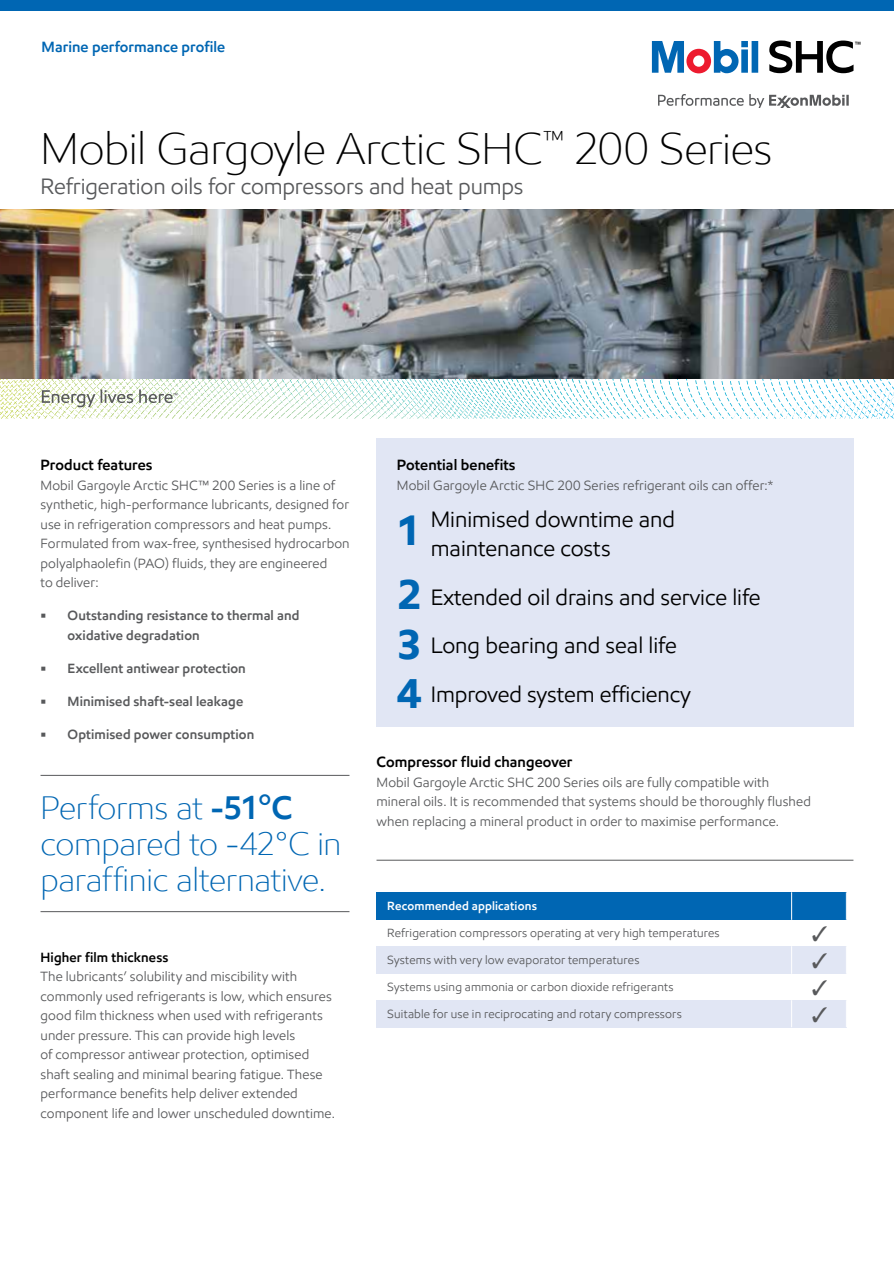
<style>
.page{position:relative;width:894px;height:1264px;background:#fff}
.page>*{position:absolute;margin:0;border:0;box-sizing:border-box;transform-origin:0 0}
.t1{font:300 45px "E Mprint";letter-spacing:-.01em;color:#000}
.t2{font:300 33px/36px "E Mprint";letter-spacing:-.01em;color:#0066b3}
.t3{font:22.5px/48.8px "E Mprint";color:#000}
.t4{font:22.5px "E Mprint";letter-spacing:-.005em;color:#58595b}
.t5{font:600 15px "E Mprint";letter-spacing:.005em;color:#000}
.t6{font:600 15px "E Mprint";letter-spacing:.005em;color:#0066b3}
.t7{font:13.5px/19.5px "E Mprint";letter-spacing:.01em;color:#58595b}
.t8{font:600 13.5px/19.5px "E Mprint";letter-spacing:.01em;color:#58595b}
.t9{font:600 13.5px "E Mprint";letter-spacing:.01em;color:#000}
.t10{font:12px "E Mprint";letter-spacing:.015em;color:#58595b}
.t11{font:600 12px "E Mprint";letter-spacing:.015em;color:#fff}
.s1{font-weight:600}
.s2{font-weight:700;font-size:42px;color:#0066b3}
</style>
<div class="page">
<div style="left:0;top:0;width:893px;height:11px;background:#0066b3"></div>
<svg style="left:165px;top:378px;width:728px;height:5px"></svg>
<svg style="left:42px;top:389px;width:135px;height:18px"></svg>
<svg style="left:658px;top:94px;width:85px;height:12px"></svg>
<svg style="left:749px;top:94px;width:99px;height:13px"></svg>
<svg style="left:651px;top:41px;width:107px;height:32px"></svg>
<svg style="left:769px;top:41px;width:91px;height:32px"></svg>
<img style="left:0;top:209px;width:893px;height:169px">
<div style="left:376px;top:439px;width:477px;height:288px;background:#e1e6f4"></div>
<div style="left:376px;top:892px;width:415px;height:27px;background:#0066b3"></div>
<div style="left:791px;top:892px;width:55px;height:27px;background:#0066b3"></div>
<div style="left:376px;top:946px;width:415px;height:27px;background:#e1e6f4"></div>
<div style="left:791px;top:946px;width:55px;height:27px;background:#e1e6f4"></div>
<div style="left:376px;top:1000px;width:415px;height:27px;background:#e1e6f4"></div>
<div style="left:791px;top:1000px;width:55px;height:27px;background:#e1e6f4"></div>
<svg style="left:791px;top:892px;width:1px;height:135px"></svg>
<svg style="left:845px;top:892px;width:1px;height:82px"></svg>
<hr style="left:40px;top:775px;width:309px;height:1px;background:#58595b">
<hr style="left:40px;top:911px;width:309px;height:1px;background:#58595b">
<hr style="left:376px;top:860px;width:477px;height:1px;background:#58595b">
<p class="t6" style="left:42px;top:38px;width:185px">Marine performance profile</p>
<h1 class="t1" style="left:40px;top:120px;width:733px">Mobil Gargoyle Arctic SHC<sup>™</sup> 200 Series</h1>
<h3 class="t4" style="left:40px;top:172px;width:484px">Refrigeration oils for compressors and heat pumps</h3>
<h2 class="t5" style="left:40px;top:456px;width:113px">Product features</h2>
<p class="t7" style="left:40px;top:475px;width:310px">Mobil Gargoyle Arctic SHC™ 200 Series is a line of synthetic, high-performance lubricants, designed for use in refrigeration compressors and heat pumps.<br>Formulated from wax-free, synthesised hydrocarbon polyalphaolefin (PAO) fluids, they are engineered<br>to deliver:</p>
<p class="t8" style="left:68px;top:606px;width:233px;text-indent:-27px">• Outstanding resistance to thermal and oxidative degradation</p>
<p class="t8" style="left:40px;top:658px;width:207px">• Excellent antiwear protection</p>
<p class="t8" style="left:40px;top:691px;width:204px">• Minimised shaft-seal leakage</p>
<p class="t8" style="left:40px;top:724px;width:215px">• Optimised power consumption</p>
<p class="t2" style="left:40px;top:789px;width:302px">Performs at <span class="s1">-51°C </span>compared to -42°C in paraffinic alternative.</p>
<h2 class="t9" style="left:40px;top:949px;width:129px">Higher film thickness</h2>
<p class="t7" style="left:40px;top:967px;width:296px">The lubricants’ solubility and miscibility with commonly used refrigerants is low, which ensures good film thickness when used with refrigerants under pressure. This can provide high levels<br>of compressor antiwear protection, optimised shaft sealing and minimal bearing fatigue. These performance benefits help deliver extended component life and lower unscheduled downtime.</p>
<h2 class="t5" style="left:396px;top:456px;width:120px">Potential benefits</h2>
<p class="t7" style="left:396px;top:475px;width:378px">Mobil Gargoyle Arctic SHC 200 Series refrigerant oils can offer:*</p>
<p class="t3" style="left:430px;top:505px;width:245px;line-height:28.5px;text-indent:-34px"><span class="s2">1</span> Minimised downtime and maintenance costs</p>
<p class="t3" style="left:397px;top:572px;width:365px"><span class="s2">2</span> Extended oil drains and service life<br><span class="s2">3</span> Long bearing and seal life<br><span class="s2">4</span> Improved system efficiency</p>
<h2 class="t5" style="left:376px;top:753px;width:197px">Compressor fluid changeover</h2>
<p class="t7" style="left:376px;top:772px;width:435px">Mobil Gargoyle Arctic SHC 200 Series oils are fully compatible with mineral oils. It is recommended that systems should be thoroughly flushed when replacing a mineral product in order to maximise performance.</p>
<p class="t11" style="left:387px;top:898px;width:151px">Recommended applications</p>
<p class="t10" style="left:387px;top:925px;width:334px">Refrigeration compressors operating at very high temperatures</p>
<p class="t10" style="left:387px;top:952px;width:253px">Systems with very low evaporator temperatures</p>
<p class="t10" style="left:387px;top:979px;width:288px">Systems using ammonia or carbon dioxide refrigerants</p>
<p class="t10" style="left:387px;top:1006px;width:296px">Suitable for use in reciprocating and rotary compressors</p>
</div>
